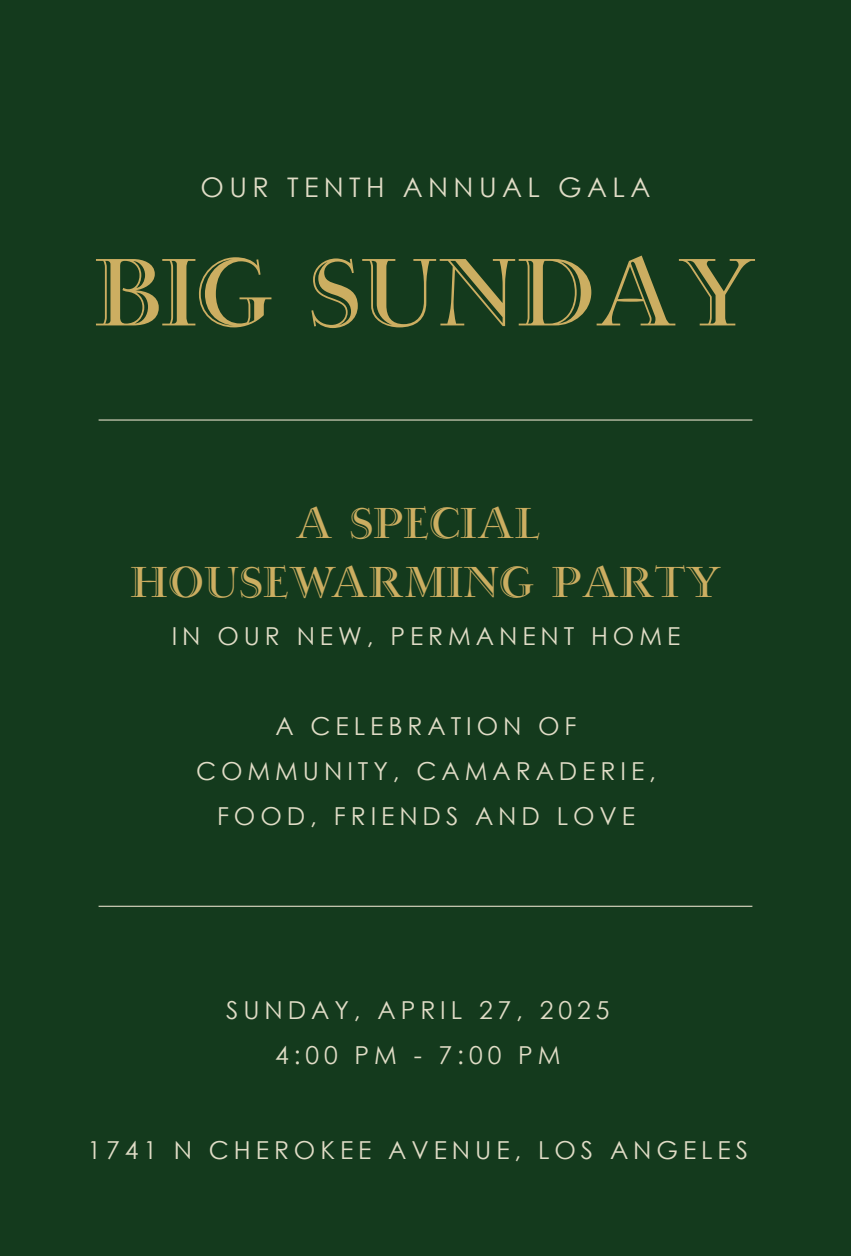
<style>
.page{position:relative;width:851px;height:1256px;background:#fff}
.page>*{position:absolute;margin:0;border:0;box-sizing:border-box;transform-origin:0 0}
.t1{font:109.35px "Lateral Incised NF";color:#ccae61}
.t2{font:49.5px/59.4px "Lateral Incised NF";letter-spacing:.01em;color:#ccae61;text-align:center}
.t3{font:27px "Century Gothic";letter-spacing:.2em;color:#e0dcc6}
.t4{font:24.75px/45px "Century Gothic";letter-spacing:.2em;color:#e0dcc6;text-align:center}
</style>
<div class="page">
<div style="left:0;top:0;width:850px;height:1256px;background:#143a1d"></div>
<hr style="left:99px;top:419px;width:653px;height:1px;background:#e0dcc6">
<hr style="left:99px;top:905px;width:653px;height:1px;background:#e0dcc6">
<p class="t3" style="left:200px;top:171px;width:451px">OUR TENTH ANNUAL GALA</p>
<h1 class="t1" style="left:94px;top:229px;width:664px">BIG SUNDAY</h1>
<h2 class="t2" style="left:130px;top:494px;width:592px">A SPECIAL<br>HOUSEWARMING PARTY</h2>
<p class="t4" style="left:172px;top:613px;width:510px">IN OUR NEW, PERMANENT HOME</p>
<p class="t4" style="left:196px;top:703px;width:461px">A CELEBRATION OF<br>COMMUNITY, CAMARADERIE,<br>FOOD, FRIENDS AND LOVE</p>
<p class="t4" style="left:226px;top:987px;width:385px">SUNDAY, APRIL 27, 2025<br>4:00 PM - 7:00 PM</p>
<p class="t4" style="left:87px;top:1126px;width:662px">1741 N CHEROKEE AVENUE, LOS ANGELES</p>
</div>
